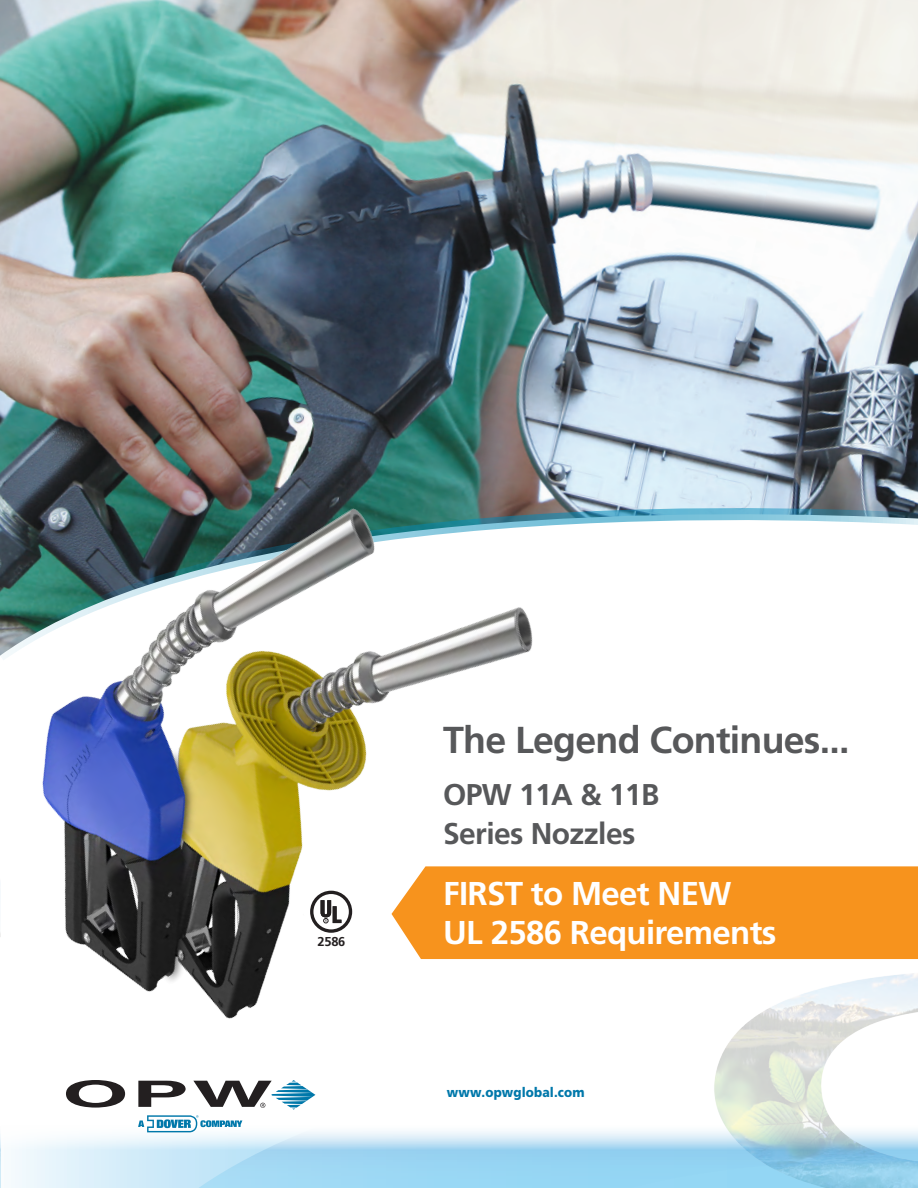
<style>
.page{position:relative;width:918px;height:1188px;background:#fff}
.page>*{position:absolute;margin:0;border:0;box-sizing:border-box;transform-origin:0 0}
.t1{font:700 37.5px "Frutiger LT Std";letter-spacing:-.02em;color:#57585a}
.t2{font:700 33px "Frutiger LT Std";letter-spacing:-.02em;color:#fff}
.t3{font:700 30px/39px "Frutiger LT Std";letter-spacing:-.02em;color:#57585a}
.t4{font:900 13.5px "Frutiger LT Std";letter-spacing:.01em;color:#0078aa;scale:.9 1}
.t5{font:700 12.9px "Frutiger LT Std";color:#231f20}
</style>
<div class="page">
<svg style="left:11px;top:1138px;width:66px;height:50px"></svg>
<svg style="left:77px;top:1131px;width:637px;height:57px;background:#b5dff5"></svg>
<img style="left:714px;top:973px;width:204px;height:215px">
<img style="left:0;top:1134px;width:1px;height:54px">
<svg style="left:66px;top:1097px;width:59px;height:11px"></svg>
<svg style="left:138px;top:1097px;width:177px;height:35px"></svg>
<img style="left:0;top:0;width:918px;height:507px">
<svg style="left:646px;top:507px;width:272px;height:18px"></svg>
<div style="left:646px;top:866px;width:272px;height:93px;background:#f7931d"></div>
<img style="left:0;top:413px;width:646px;height:684px">
<svg style="left:310px;top:891px;width:42px;height:42px"></svg>
<p class="t5" style="left:317px;top:934px;width:30px">2586</p>
<p class="t1" style="left:443px;top:718px;width:408px">The Legend Continues...</p>
<p class="t3" style="left:443px;top:775px;width:218px">OPW 11A &amp; 11B<br>Series Nozzles</p>
<p class="t2" style="left:443px;top:874px;width:290px">FIRST to Meet NEW</p>
<p class="t2" style="left:443px;top:913px;width:335px">UL 2586 Requirements</p>
<p class="t4" style="left:447px;top:1084px;width:155px">www.opwglobal.com</p>
</div>
